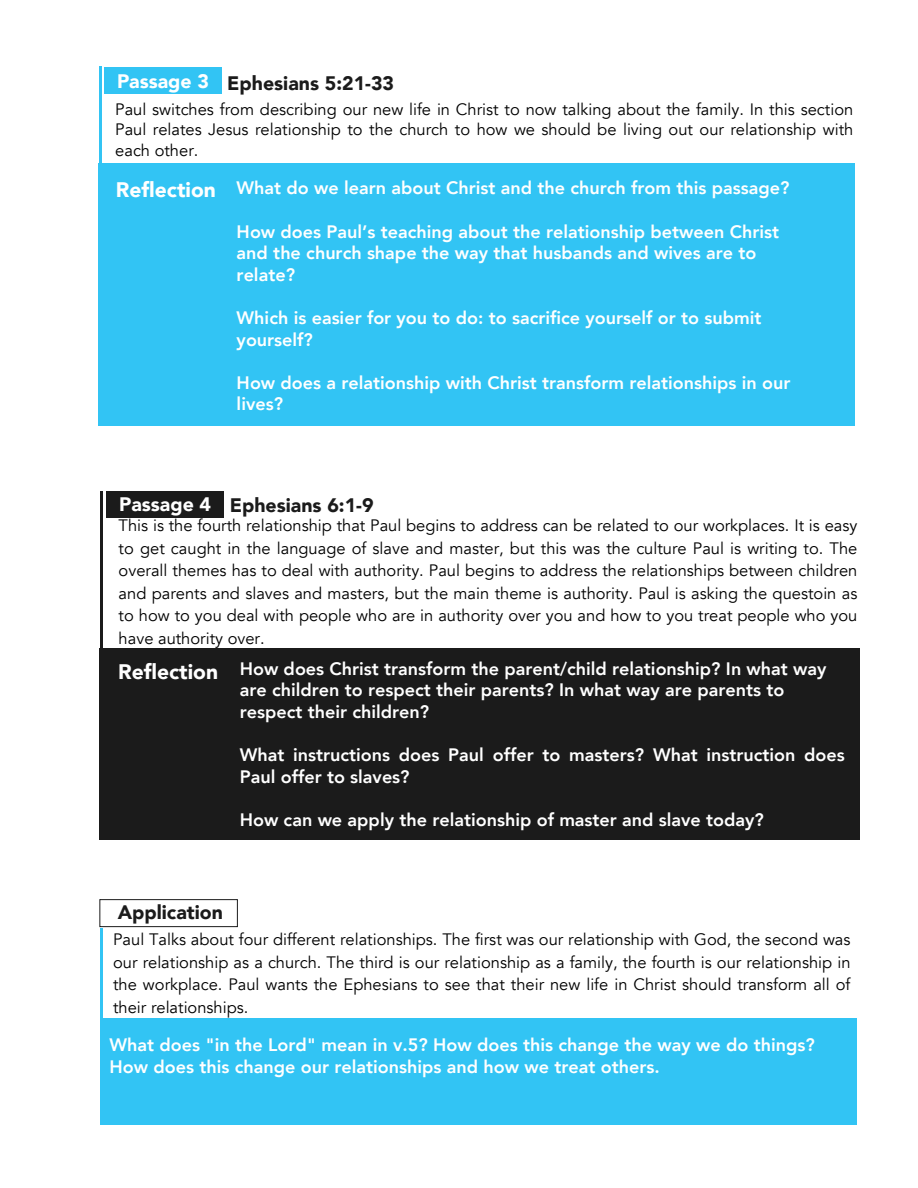
<style>
.page{position:relative;width:918px;height:1188px;background:#fff}
.page>*{position:absolute;margin:0;border:0;box-sizing:border-box;transform-origin:0 0}
.t1{font:900 21px "Avenir";color:#fff}
.t2{font:900 19.5px "Avenir";color:#1b1b1b}
.t3{font:900 19.5px "Avenir";color:#fff}
.t4{font:800 18px/21.6px "Avenir";color:#fff}
.t5{font:16.5px/22.5px "Avenir";color:#000;text-align:justify}
.s1{color:#fff}
</style>
<div class="page">
<div style="left:100px;top:1019px;width:756px;height:106px;background:#32c4f4"></div>
<div style="left:105px;top:67px;width:117px;height:27px;background:#32c4f4"></div>
<hr style="left:99px;top:67px;width:3px;height:273px;background:#32c4f4">
<div style="left:99px;top:163px;width:756px;height:263px;background:#32c4f4"></div>
<div style="left:99px;top:899px;width:139px;height:28px;border:1px solid #1b1b1b"></div>
<div style="left:106px;top:491px;width:118px;height:27px;background:#1b1b1b"></div>
<hr style="left:100px;top:491px;width:3px;height:207px;background:#1b1b1b">
<div style="left:100px;top:648px;width:760px;height:192px;background:#1b1b1b"></div>
<hr style="left:100px;top:928px;width:3px;height:167px;background:#32c4f4">
<p class="t2" style="left:117px;top:67px;width:279px"><span class="s1">Passage 3</span> Ephesians 5:21-33</p>
<p class="t5" style="left:115px;top:99px;width:740px;line-height:20.7px">Paul switches from describing our new life in Christ to now talking about the family. In this section Paul relates Jesus relationship to the church to how we should be living out our relationship with each other.</p>
<p class="t4" style="left:237px;top:177px;width:554px">What do we learn about Christ and the church from this passage?</p>
<p class="t4" style="left:237px;top:221px;width:544px">How does Paul’s teaching about the relationship between Christ and the church shape the way that husbands and wives are to relate?</p>
<p class="t4" style="left:237px;top:307px;width:526px">Which is easier for you to do: to sacrifice yourself or to submit yourself?</p>
<p class="t4" style="left:237px;top:372px;width:555px">How does a relationship with Christ transform relationships in our lives?</p>
<p class="t1" style="left:116px;top:171px;width:101px">Reflection</p>
<p class="t3" style="left:119px;top:488px;width:94px">Passage 4</p>
<p class="t2" style="left:230px;top:489px;width:145px">Ephesians 6:1-9</p>
<p class="t5" style="left:119px;top:515px;width:740px">This is the fourth relationship that Paul begins to address can be related to our workplaces. It is easy to get caught in the language of slave and master, but this was the culture Paul is writing to. The overall themes has to deal with authority. Paul begins to address the relationships between children and parents and slaves and masters, but the main theme is authority. Paul is asking the questoin as to how to you deal with people who are in authority over you and how to you treat people who you have authority over.</p>
<p class="t1" style="left:118px;top:653px;width:101px">Reflection</p>
<p class="t4" style="left:240px;top:658px;width:588px">How does Christ transform the parent/child relationship? In what way are children to respect their parents? In what way are parents to respect their children?</p>
<p class="t4" style="left:240px;top:744px;width:607px">What instructions does Paul offer to masters? What instruction does<br>Paul offer to slaves?</p>
<p class="t4" style="left:240px;top:809px;width:526px">How can we apply the relationship of master and slave today?</p>
<p class="t2" style="left:118px;top:895px;width:107px">Application</p>
<p class="t5" style="left:113px;top:928px;width:739px">Paul Talks about four different relationships. The first was our relationship with God, the second was our relationship as a church. The third is our relationship as a family, the fourth is our relationship in the workplace. Paul wants the Ephesians to see that their new life in Christ should transform all of their relationships.</p>
<p class="t4" style="left:110px;top:1034px;width:707px">What does "in the Lord" mean in v.5? How does this change the way we do things?<br>How does this change our relationships and how we treat others.</p>
</div>
